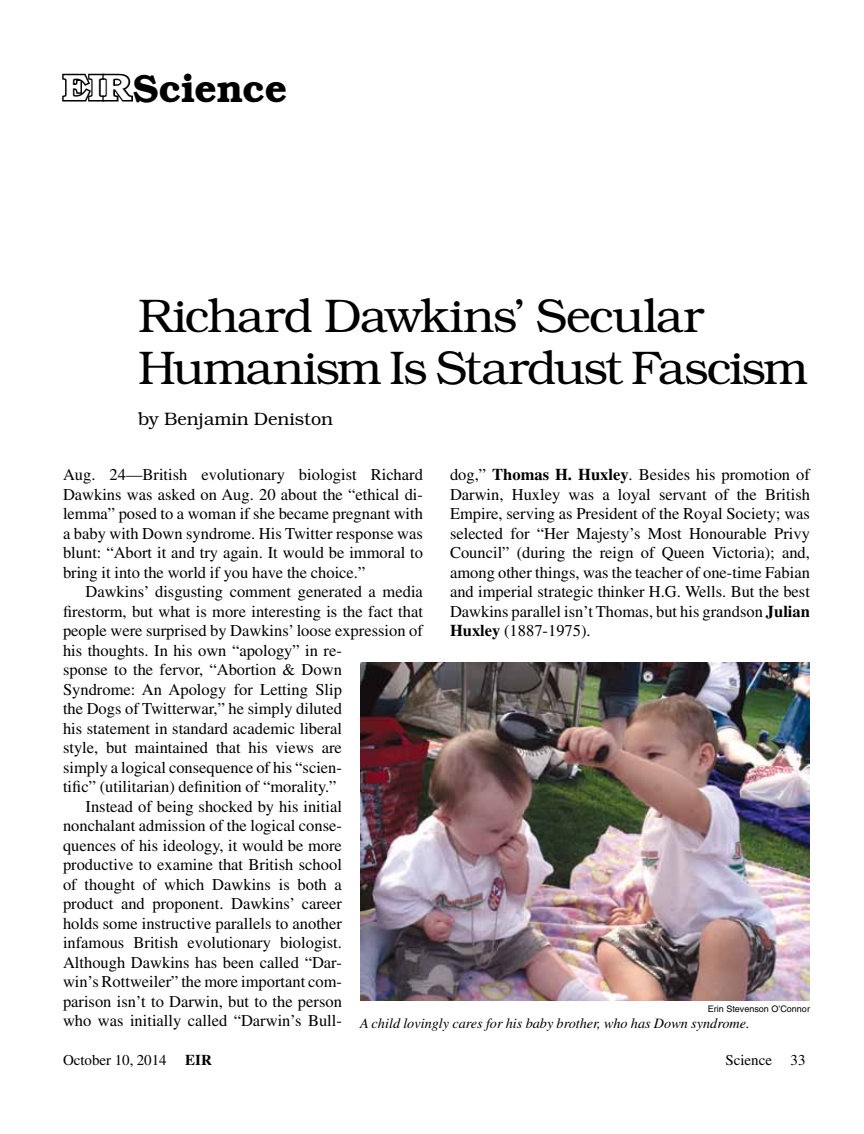
<style>
.page{position:relative;width:864px;height:1134px;background:#fff}
.page>*{position:absolute;margin:0;border:0;box-sizing:border-box;transform-origin:0 0}
.t1{font:300 47.25px/52.5px "Bookman";letter-spacing:-.035em;color:#000}
.t2{font:600 39px "Bookman";letter-spacing:-.01em;color:#000}
.t3{font:300 18px "Bookman";color:#000}
.t4{font:16.5px/19.5px "Times";color:#000;text-align:justify}
.t5{font:15px "Times";color:#000}
.t6{font:italic 14.25px "Times";color:#000}
.t7{font:9px "Helvetica";color:#000}
.s1{font-size:36.3px;color:#fff}
.s2{font-weight:700}
</style>
<div class="page">
<svg style="left:62px;top:73px;width:71px;height:29px"></svg>
<img style="left:360px;top:663px;width:450px;height:337px">
<h2 class="t2" style="left:63px;top:65px;width:226px"><span class="s1">EIR</span>Science</h2>
<h1 class="t1" style="left:138px;top:289px;width:671px">Richard Dawkins’ Secular<br>Humanism Is Stardust Fascism</h1>
<p class="t3" style="left:138px;top:408px;width:197px">by Benjamin Deniston</p>
<p class="t4" style="left:63px;top:465px;width:362px">Aug. 24—British evolutionary biologist Richard Dawkins was asked on Aug. 20 about the “ethical di&shy;lemma” posed to a woman if she became pregnant with a baby with Down syndrome. His Twitter response was blunt: “Abort it and try again. It would be immoral to bring it into the world if you have the choice.”</p>
<p class="t4" style="left:86px;top:582px;width:339px">Dawkins’ disgusting comment generated a media</p>
<p class="t4" style="left:63px;top:601px;width:362px">firestorm, but what is more interesting is the fact that</p>
<p class="t4" style="left:63px;top:621px;width:361px">people were surprised by Dawkins’ loose expression of</p>
<p class="t4" style="left:63px;top:640px;width:280px">his thoughts. In his own “apology” in re-</p>
<p class="t4" style="left:63px;top:660px;width:280px">sponse to the fervor, “Abortion &amp; Down</p>
<p class="t4" style="left:63px;top:679px;width:280px">Syndrome: An Apology for Letting Slip</p>
<p class="t4" style="left:63px;top:699px;width:281px">the Dogs of Twitterwar,” he simply diluted</p>
<p class="t4" style="left:63px;top:718px;width:280px">his statement in standard academic liberal</p>
<p class="t4" style="left:63px;top:738px;width:280px">style, but maintained that his views are</p>
<p class="t4" style="left:63px;top:757px;width:281px">simply a logical consequence of his “scien-</p>
<p class="t4" style="left:63px;top:777px;width:275px">tific” (utilitarian) definition of “morality.”</p>
<p class="t4" style="left:86px;top:796px;width:258px">Instead of being shocked by his initial</p>
<p class="t4" style="left:63px;top:816px;width:281px">nonchalant admission of the logical conse-</p>
<p class="t4" style="left:63px;top:835px;width:280px">quences of his ideology, it would be more</p>
<p class="t4" style="left:63px;top:855px;width:280px">productive to examine that British school</p>
<p class="t4" style="left:63px;top:874px;width:280px">of thought of which Dawkins is both a</p>
<p class="t4" style="left:63px;top:894px;width:280px">product and proponent. Dawkins’ career</p>
<p class="t4" style="left:63px;top:913px;width:281px">holds some instructive parallels to another</p>
<p class="t4" style="left:63px;top:933px;width:281px">infamous British evolutionary biologist.</p>
<p class="t4" style="left:63px;top:952px;width:280px">Although Dawkins has been called “Dar-</p>
<p class="t4" style="left:63px;top:972px;width:280px">win’s Rottweiler” the more important com-</p>
<p class="t4" style="left:63px;top:991px;width:280px">parison isn’t to Darwin, but to the person</p>
<p class="t4" style="left:63px;top:1011px;width:280px">who was initially called “Darwin’s Bull-</p>
<p class="t4" style="left:450px;top:465px;width:362px">dog,” <span class="s2">Thomas H. Huxley</span>. Besides his promotion of Darwin, Huxley was a loyal servant of the British Empire, serving as President of the Royal Society; was selected for “Her Majesty’s Most Honourable Privy Council” (during the reign of Queen Victoria); and, among other things, was the teacher of one-time Fabian and imperial strategic thinker H.G. Wells. But the best Dawkins parallel isn’t Thomas, but his grandson <span class="s2">Julian Huxley</span> (1887-1975).</p>
<p class="t7" style="left:708px;top:1003px;width:104px">Erin Stevenson O’Connor</p>
<p class="t6" style="left:360px;top:1015px;width:391px">A child lovingly cares for his baby brother, who has Down syndrome.</p>
<p class="t5" style="left:63px;top:1052px;width:150px">October 10, 2014 <span class="s2">EIR</span></p>
<p class="t5" style="left:725px;top:1052px;width:82px">Science 33</p>
</div>
